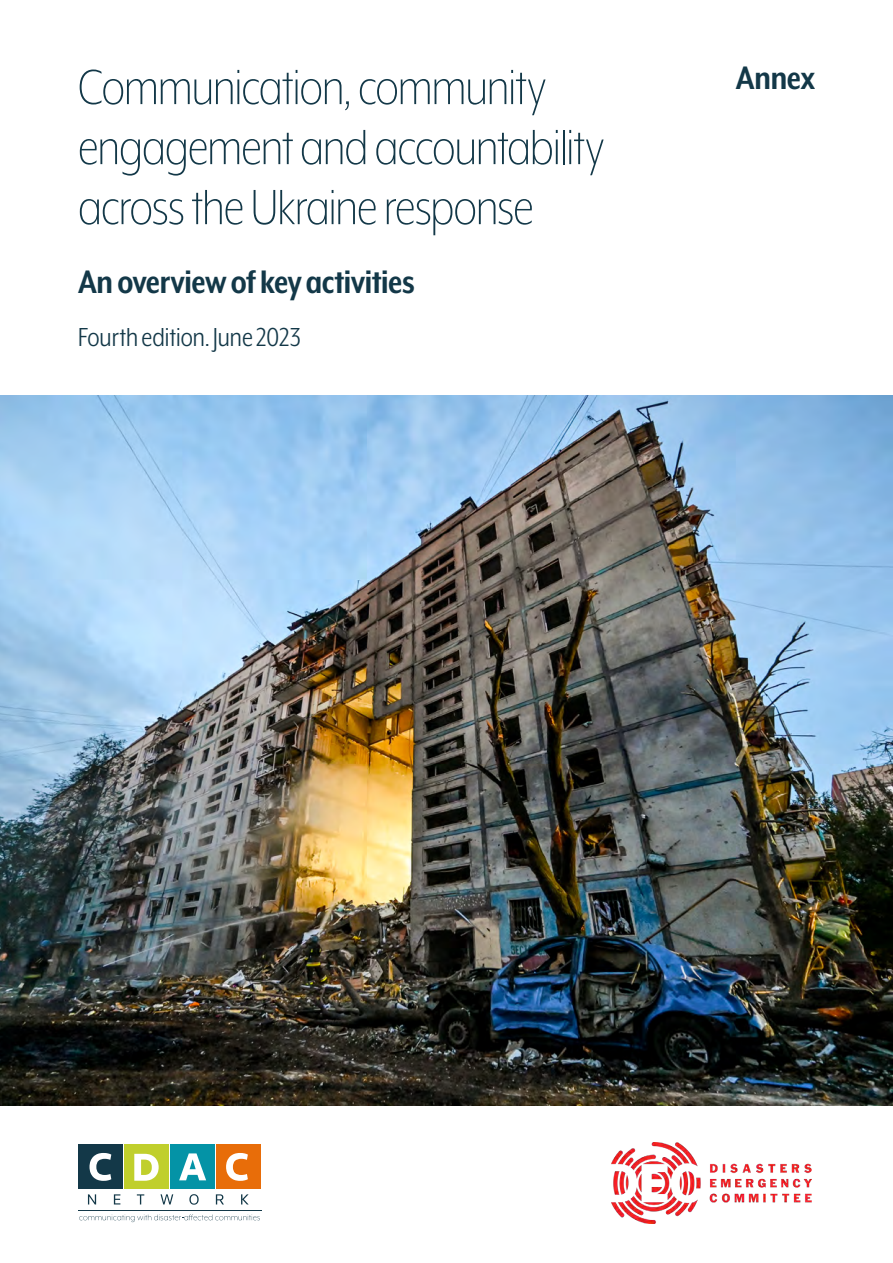
<style>
.page{position:relative;width:893px;height:1263px;background:#fff}
.page>*{position:absolute;margin:0;border:0;box-sizing:border-box;transform-origin:0 0}
.t1{font:300 57px/60px "Mr Eaves XL Mod Nar OT";letter-spacing:-.015em;color:#133848}
.Subtitle{font:700 37.5px "Mr Eaves XL Mod Nar OT";letter-spacing:-.01em;color:#133848}
.Date{font:30px "Mr Eaves XL Mod Nar OT";color:#133848}
</style>
<div class="page">
<img style="left:612px;top:1143px;width:199px;height:80px">
<div style="left:124px;top:1144px;width:45px;height:45px;background:#c0cf2c"></div>
<div style="left:170px;top:1144px;width:45px;height:45px;background:#0493a6"></div>
<div style="left:216px;top:1144px;width:45px;height:45px;background:#e86d09"></div>
<div style="left:78px;top:1144px;width:45px;height:45px;background:#133848"></div>
<svg style="left:90px;top:1153px;width:21px;height:28px"></svg>
<svg style="left:226px;top:1153px;width:22px;height:28px"></svg>
<svg style="left:179px;top:1153px;width:27px;height:27px"></svg>
<svg style="left:134px;top:1154px;width:25px;height:27px"></svg>
<svg style="left:88px;top:1194px;width:8px;height:10px"></svg>
<svg style="left:114px;top:1194px;width:6px;height:10px"></svg>
<svg style="left:137px;top:1194px;width:7px;height:10px"></svg>
<svg style="left:161px;top:1194px;width:12px;height:10px"></svg>
<svg style="left:189px;top:1194px;width:10px;height:11px"></svg>
<svg style="left:216px;top:1194px;width:8px;height:10px"></svg>
<svg style="left:241px;top:1194px;width:8px;height:10px"></svg>
<svg style="left:79px;top:1214px;width:181px;height:8px"></svg>
<hr style="left:78px;top:1210px;width:183px;height:1px;background:#133848">
<img style="left:0;top:395px;width:893px;height:711px">
<p class="t1" style="left:78px;top:56px;width:528px">Communication, community engagement and accountability across the Ukraine response</p>
<p class="Subtitle" style="left:78px;top:262px;width:338px">An overview of key activities</p>
<p class="Date" style="left:78px;top:320px;width:224px">Fourth edition. June 2023</p>
<p class="Subtitle" style="left:736px;top:57px;width:81px">Annex</p>
</div>
